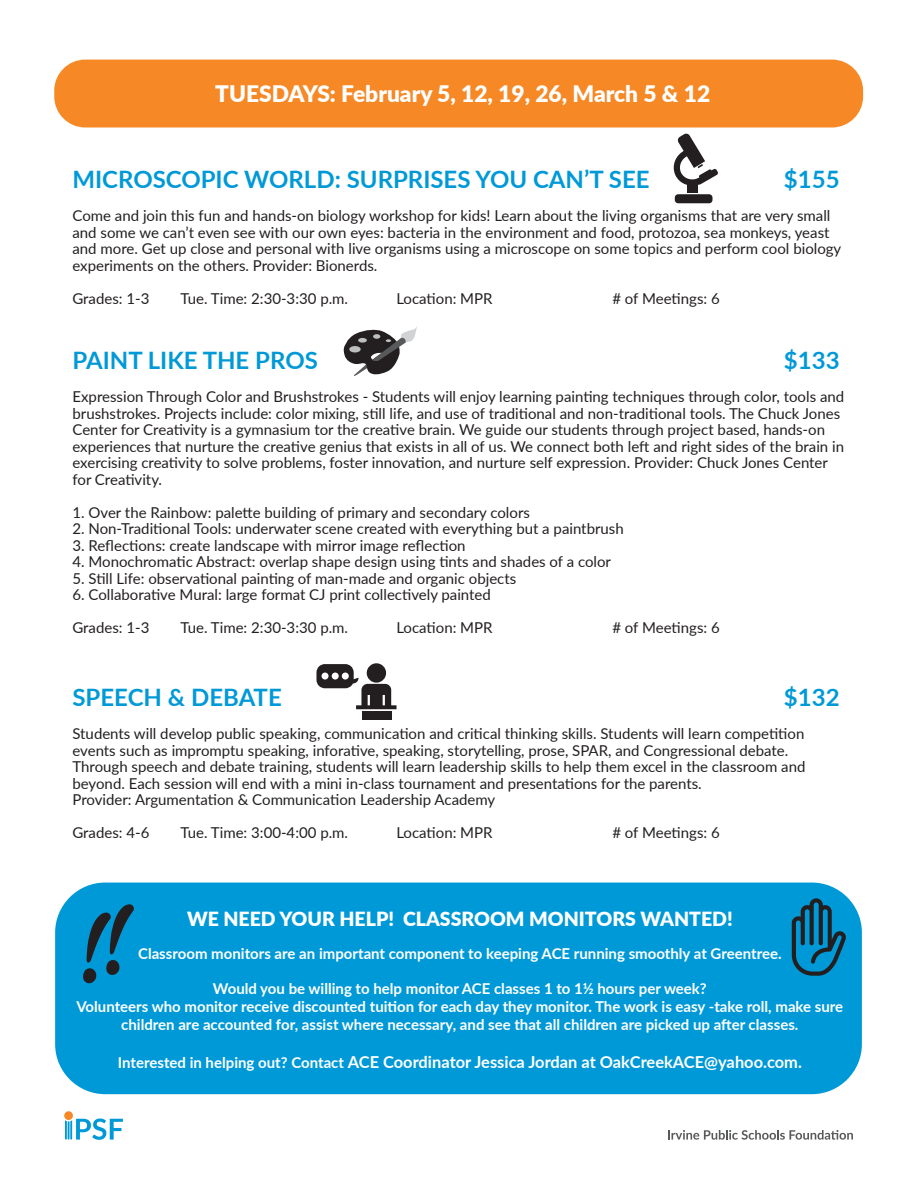
<style>
.page{position:relative;width:918px;height:1188px;background:#fff}
.page>*{position:absolute;margin:0;border:0;box-sizing:border-box;transform-origin:0 0}
.t1{font:700 24px "Lato";color:#0099d8}
.t2{font:900 22.8px "Lato";color:#fff}
.t3{font:900 19.5px "Lato";color:#fff}
.t4{font:700 16.5px "Lato";color:#fff}
.t5{font:15px/16.5px "Lato";color:#231f20}
.t6{font:700 15px/18px "Lato";color:#fff;text-align:center}
.s1{font-size:15px}
</style>
<div class="page">
<div style="left:54px;top:60px;width:809px;height:68px;background:#f68926;border-radius:31px"></div>
<div style="left:64px;top:1111px;width:9px;height:9px;background:#f68926;border-radius:50%"></div>
<svg style="left:65px;top:1119px;width:58px;height:21px"></svg>
<svg style="left:668px;top:1130px;width:185px;height:10px"></svg>
<div style="left:675px;top:194px;width:38px;height:9px;background:#231f20;border-radius:3px"></div>
<div style="left:687px;top:182px;width:11px;height:11px;background:#231f20"></div>
<svg style="left:674px;top:134px;width:44px;height:51px"></svg>
<svg style="left:344px;top:327px;width:73px;height:49px"></svg>
<div style="left:362px;top:711px;width:29px;height:9px;background:#231f20"></div>
<svg style="left:316px;top:664px;width:81px;height:45px"></svg>
<div style="left:55px;top:883px;width:807px;height:211px;background:#0099d8;border-radius:50px"></div>
<svg style="left:792px;top:898px;width:54px;height:78px"></svg>
<h2 class="t2" style="left:215px;top:76px;width:497px">TUESDAYS: February 5, 12, 19, 26, March 5 &amp; 12</h2>
<h1 class="t1" style="left:72px;top:162px;width:579px">MICROSCOPIC WORLD: SURPRISES YOU CAN’T SEE</h1>
<h1 class="t1" style="left:784px;top:162px;width:57px">$155</h1>
<p class="t5" style="left:72px;top:207px;width:770px">Come and join this fun and hands-on biology workshop for kids! Learn about the living organisms that are very small and some we can’t even see with our own eyes: bacteria in the environment and food, protozoa, sea monkeys, yeast and more. Get up close and personal with live organisms using a microscope on some topics and perform cool biology experiments on the others. Provider: Bionerds.</p>
<p class="t5" style="left:72px;top:289px;width:79px">Grades: 1-3</p>
<p class="t5" style="left:180px;top:289px;width:169px">Tue. Time: 2:30-3:30 p.m.</p>
<p class="t5" style="left:396px;top:289px;width:98px">Location: MPR</p>
<p class="t5" style="left:612px;top:289px;width:109px"># of Meetings: 6</p>
<h1 class="t1" style="left:72px;top:343px;width:247px">PAINT LIKE THE PROS</h1>
<h1 class="t1" style="left:784px;top:343px;width:57px">$133</h1>
<p class="t5" style="left:72px;top:388px;width:773px">Expression Through Color and Brushstrokes - Students will enjoy learning painting techniques through color, tools and brushstrokes. Projects include: color mixing, still life, and use of traditional and non-traditional tools. The Chuck Jones Center for Creativity is a gymnasium tor the creative brain. We guide our students through project based, hands-on experiences that nurture the creative genius that exists in all of us. We connect both left and right sides of the brain in exercising creativity to solve problems, foster innovation, and nurture self expression. Provider: Chuck Jones Center for Creativity.</p>
<p class="t5" style="left:72px;top:503px;width:459px">1. Over the Rainbow: palette building of primary and secondary colors</p>
<p class="t5" style="left:72px;top:520px;width:553px">2. Non-Traditional Tools: underwater scene created with everything but a paintbrush</p>
<p class="t5" style="left:72px;top:536px;width:395px">3. Reflections: create landscape with mirror image reflection</p>
<p class="t5" style="left:72px;top:553px;width:540px">4. Monochromatic Abstract: overlap shape design using tints and shades of a color</p>
<p class="t5" style="left:72px;top:569px;width:445px">5. Still Life: observational painting of man-made and organic objects</p>
<p class="t5" style="left:72px;top:586px;width:420px">6. Collaborative Mural: large format CJ print collectively painted</p>
<p class="t5" style="left:72px;top:619px;width:79px">Grades: 1-3</p>
<p class="t5" style="left:180px;top:619px;width:169px">Tue. Time: 2:30-3:30 p.m.</p>
<p class="t5" style="left:396px;top:619px;width:98px">Location: MPR</p>
<p class="t5" style="left:612px;top:619px;width:109px"># of Meetings: 6</p>
<h1 class="t1" style="left:72px;top:680px;width:211px">SPEECH &amp; DEBATE</h1>
<h1 class="t1" style="left:784px;top:680px;width:57px">$132</h1>
<p class="t5" style="left:72px;top:725px;width:735px">Students will develop public speaking, communication and critical thinking skills. Students will learn competition events such as impromptu speaking, inforative, speaking, storytelling, prose, SPAR, and Congressional debate.<br>Through speech and debate training, students will learn leadership skills to help them excel in the classroom and beyond. Each session will end with a mini in-class tournament and presentations for the parents.<br>Provider: Argumentation &amp; Communication Leadership Academy</p>
<p class="t5" style="left:72px;top:824px;width:79px">Grades: 4-6</p>
<p class="t5" style="left:180px;top:824px;width:169px">Tue. Time: 3:00-4:00 p.m.</p>
<p class="t5" style="left:396px;top:824px;width:98px">Location: MPR</p>
<p class="t5" style="left:612px;top:824px;width:109px"># of Meetings: 6</p>
<h3 class="t3" style="left:187px;top:905px;width:547px">WE NEED YOUR HELP! CLASSROOM MONITORS WANTED!</h3>
<p class="t6" style="left:138px;top:944px;width:645px">Classroom monitors are an important component to keeping ACE running smoothly at Greentree.</p>
<p class="t6" style="left:76px;top:979px;width:768px">Would you be willing to help monitor ACE classes 1 to 1½ hours per week?<br>Volunteers who monitor receive discounted tuition for each day they monitor. The work is easy -take roll, make sure children are accounted for, assist where necessary, and see that all children are picked up after classes.</p>
<p class="t4" style="left:118px;top:1049px;width:686px"><span class="s1">Interested in helping out? Contact</span> ACE Coordinator Jessica Jordan at OakCreekACE@yahoo.com.</p>
</div>
